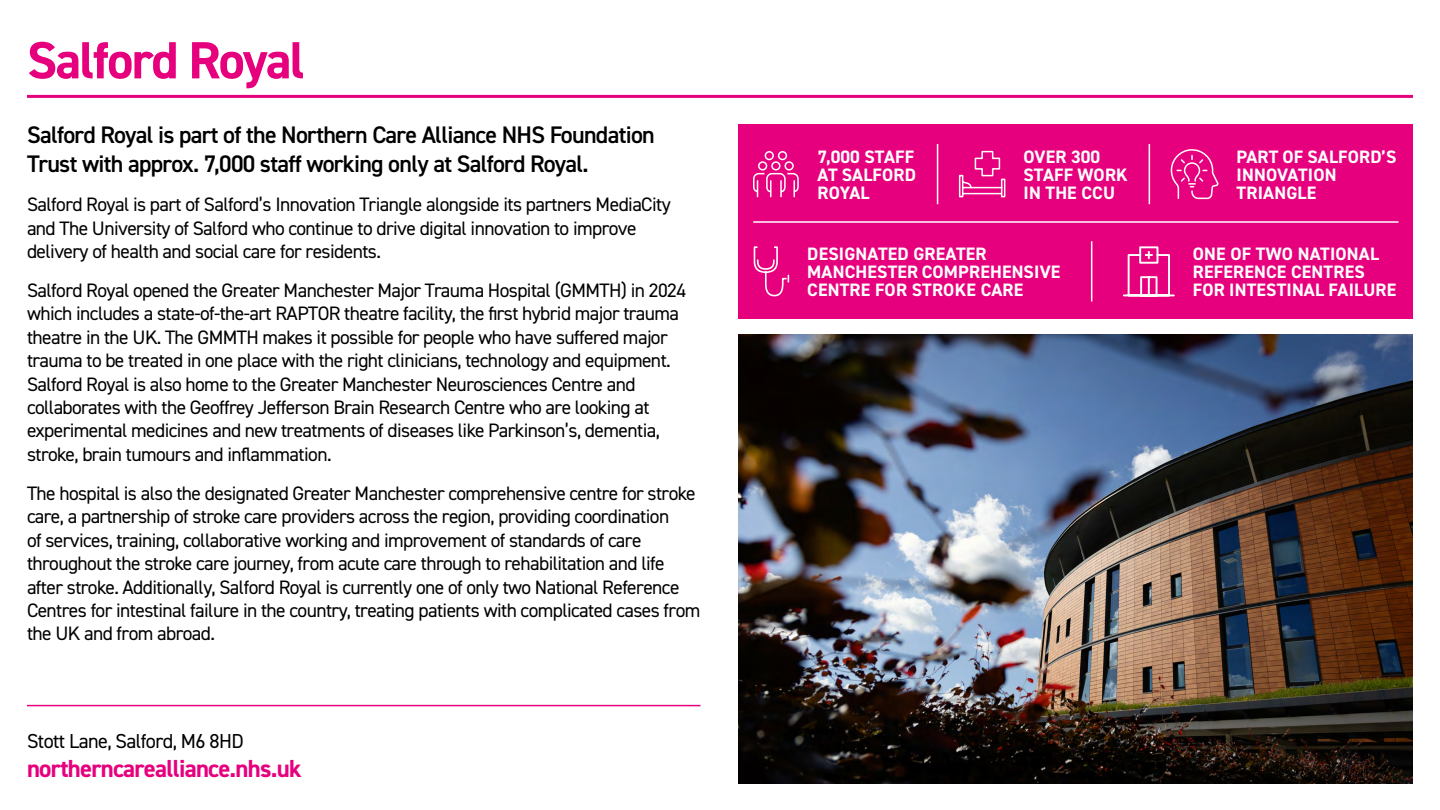
<style>
.page{position:relative;width:1440px;height:810px;background:#fff}
.page>*{position:absolute;margin:0;border:0;box-sizing:border-box;transform-origin:0 0}
.t1{font:700 52.5px "DIN2014";letter-spacing:-.03em;color:#e6007d}
.Website{font:700 24.75px "DIN2014";letter-spacing:-.03em;color:#e6007d}
.Body_Header{font:600 24px/28.8px "DIN2014";letter-spacing:-.03em;color:#000}
.Address{font:20.25px "DIN2014";letter-spacing:-.03em;color:#000}
.Body{font:19.5px/23.4px "DIN2014";letter-spacing:-.03em;color:#000}
.Infographic_Heading{font:700 18px/18px "DIN2014";letter-spacing:.01em;color:#fff}
</style>
<div class="page">
<img style="left:739px;top:334px;width:674px;height:450px">
<hr style="left:27px;top:95px;width:1386px;height:3px;background:#e6007d">
<hr style="left:27px;top:705px;width:673px;height:1px;background:#e6007d">
<div style="left:739px;top:124px;width:674px;height:196px;background:#e6007e"></div>
<hr style="left:753px;top:221px;width:646px;height:2px;background:#fff">
<hr style="left:1091px;top:241px;width:1px;height:60px;background:#fff">
<svg style="left:753px;top:246px;width:37px;height:51px"></svg>
<svg style="left:1123px;top:246px;width:52px;height:51px"></svg>
<svg style="left:753px;top:151px;width:46px;height:47px"></svg>
<hr style="left:1149px;top:144px;width:1px;height:60px;background:#fff">
<hr style="left:937px;top:144px;width:1px;height:60px;background:#fff">
<svg style="left:958px;top:150px;width:48px;height:48px"></svg>
<svg style="left:1171px;top:149px;width:48px;height:51px"></svg>
<h2 class="t1" style="left:27px;top:25px;width:279px">Salford Royal</h2>
<p class="Body_Header" style="left:27px;top:120px;width:629px">Salford Royal is part of the Northern Care Alliance NHS Foundation<br>Trust with approx. 7,000 staff working only at Salford Royal.</p>
<p class="Body" style="left:27px;top:192px;width:645px">Salford Royal is part of Salford’s Innovation Triangle alongside its partners MediaCity and The University of Salford who continue to drive digital innovation to improve delivery of health and social care for residents.</p>
<p class="Body" style="left:27px;top:278px;width:661px">Salford Royal opened the Greater Manchester Major Trauma Hospital (GMMTH) in 2024 which includes a state-of-the-art RAPTOR theatre facility, the first hybrid major trauma theatre in the UK. The GMMTH makes it possible for people who have suffered major trauma to be treated in one place with the right clinicians, technology and equipment.<br>Salford Royal is also home to the Greater Manchester Neurosciences Centre and collaborates with the Geoffrey Jefferson Brain Research Centre who are looking at experimental medicines and new treatments of diseases like Parkinson’s, dementia, stroke, brain tumours and inflammation.</p>
<p class="Body" style="left:27px;top:481px;width:675px">The hospital is also the designated Greater Manchester comprehensive centre for stroke care, a partnership of stroke care providers across the region, providing coordination<br>of services, training, collaborative working and improvement of standards of care throughout the stroke care journey, from acute care through to rehabilitation and life after stroke. Additionally, Salford Royal is currently one of only two National Reference Centres for intestinal failure in the country, treating patients with complicated cases from the UK and from abroad.</p>
<p class="Address" style="left:27px;top:728px;width:218px">Stott Lane, Salford, M6 8HD</p>
<p class="Website" style="left:27px;top:752px;width:276px">northerncarealliance.nhs.uk</p>
<p class="Infographic_Heading" style="left:818px;top:148px;width:100px;text-align:justify">7,000 STAFF AT SALFORD ROYAL</p>
<p class="Infographic_Heading" style="left:1024px;top:148px;width:106px">OVER 300<br>STAFF WORK<br>IN THE CCU</p>
<p class="Infographic_Heading" style="left:1237px;top:148px;width:161px">PART OF SALFORD’S<br>INNOVATION<br>TRIANGLE</p>
<p class="Infographic_Heading" style="left:807px;top:245px;width:255px">DESIGNATED GREATER<br>MANCHESTER COMPREHENSIVE<br>CENTRE FOR STROKE CARE</p>
<p class="Infographic_Heading" style="left:1193px;top:245px;width:205px">ONE OF TWO NATIONAL<br>REFERENCE CENTRES<br>FOR INTESTINAL FAILURE</p>
</div>
